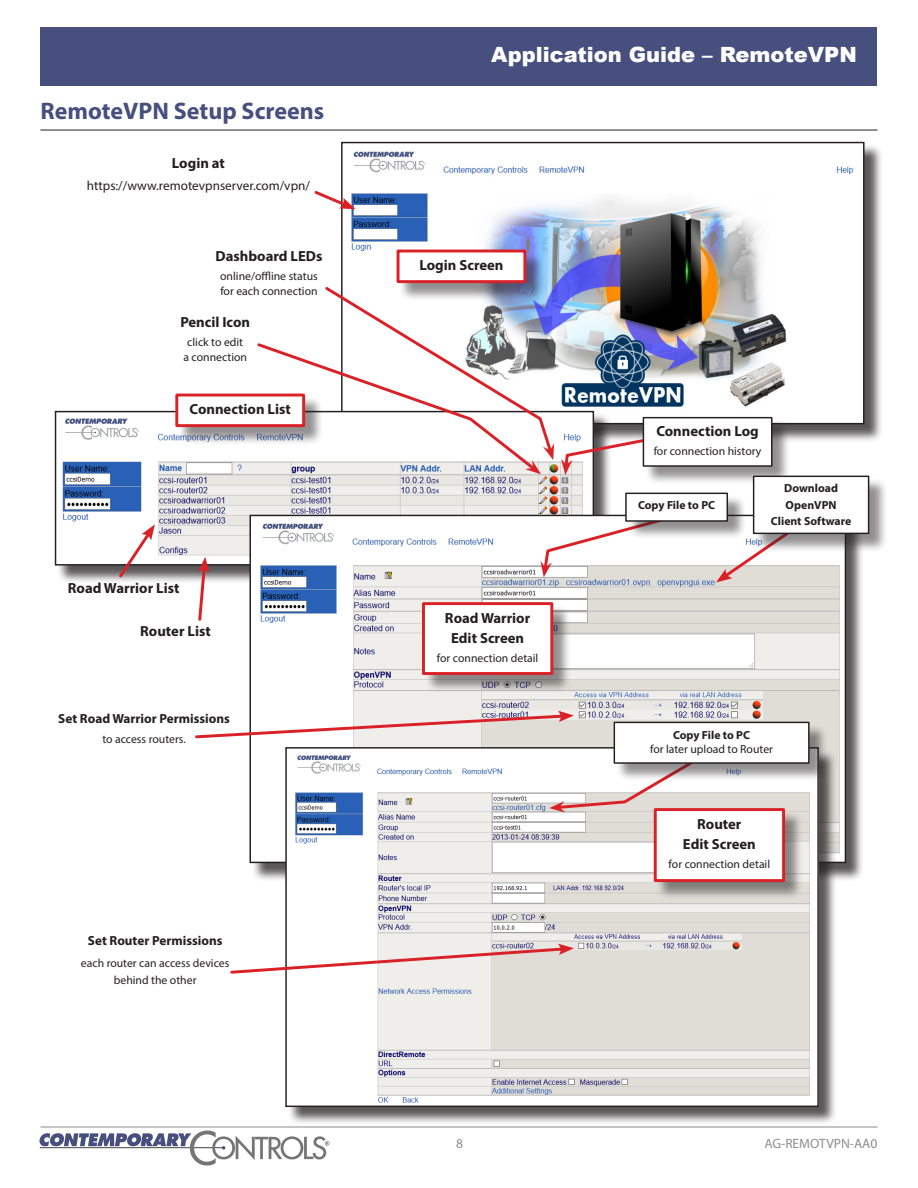
<style>
.page{position:relative;width:918px;height:1188px;background:#fff}
.page>*{position:absolute;margin:0;border:0;box-sizing:border-box;transform-origin:0 0}
.t1{font:700 24px "Myriad Pro";color:#464f7e}
.t2{font:900 21px "Arial";color:#fff}
.t3{font:700 14.7px "Myriad Pro";color:#231f20}
.t4{font:13.5px "Myriad Pro";color:#8e8e8d}
.t5{font:700 13.2px "Myriad Pro";color:#231f20}
.t6{font:13.2px "Myriad Pro";color:#231f20}
.t7{font:11.7px/17.5px "Myriad Pro";color:#231f20;text-align:center}
.t8{font:700 11.7px/16px "Myriad Pro";color:#231f20;text-align:center}
</style>
<div class="page">
<hr style="left:40px;top:1127px;width:838px;height:1px;background:#8e8d8c">
<div style="left:40px;top:27px;width:838px;height:59px;background:#464f7e"></div>
<img style="left:40px;top:1131px;width:290px;height:35px">
<div style="left:343px;top:144px;width:540px;height:299px;background:#231f20;opacity:.75"></div>
<img style="left:343px;top:144px;width:520px;height:278px">
<div style="left:57px;top:413px;width:556px;height:171px;background:#231f20;opacity:.75"></div>
<img style="left:57px;top:413px;width:535px;height:151px">
<div style="left:252px;top:517px;width:613px;height:364px;background:#231f20;opacity:.75"></div>
<img style="left:251px;top:517px;width:593px;height:344px">
<div style="left:288px;top:749px;width:549px;height:377px;background:#231f20;opacity:.75"></div>
<img style="left:287px;top:749px;width:530px;height:356px">
<svg style="left:314px;top:189px;width:42px;height:20px"></svg>
<svg style="left:255px;top:284px;width:299px;height:190px"></svg>
<svg style="left:561px;top:437px;width:82px;height:38px"></svg>
<svg style="left:549px;top:758px;width:147px;height:55px"></svg>
<svg style="left:540px;top:511px;width:145px;height:66px"></svg>
<div style="left:645px;top:419px;width:146px;height:66px;background:#231f20;opacity:.5"></div>
<div style="left:643px;top:418px;width:129px;height:48px;background:#fff"></div>
<div style="left:643px;top:417px;width:129px;height:50px;border:1px solid #231f20"></div>
<svg style="left:117px;top:524px;width:38px;height:56px"></svg>
<svg style="left:197px;top:557px;width:13px;height:64px"></svg>
<svg style="left:195px;top:711px;width:379px;height:29px"></svg>
<div style="left:424px;top:604px;width:148px;height:89px;background:#231f20;opacity:.5"></div>
<div style="left:423px;top:604px;width:129px;height:70px;background:#fff"></div>
<div style="left:422px;top:602px;width:131px;height:73px;border:3px solid #da2128"></div>
<div style="left:178px;top:396px;width:145px;height:49px;background:#231f20;opacity:.5"></div>
<div style="left:177px;top:395px;width:127px;height:31px;background:#fff"></div>
<div style="left:175px;top:394px;width:130px;height:33px;border:3px solid #da2128"></div>
<div style="left:399px;top:252px;width:146px;height:49px;background:#231f20;opacity:.5"></div>
<div style="left:398px;top:251px;width:127px;height:31px;background:#fff"></div>
<div style="left:397px;top:250px;width:129px;height:33px;border:3px solid #da2128"></div>
<div style="left:656px;top:810px;width:147px;height:91px;background:#231f20;opacity:.5"></div>
<div style="left:655px;top:810px;width:129px;height:71px;background:#fff"></div>
<div style="left:654px;top:808px;width:131px;height:74px;border:3px solid #da2128"></div>
<svg style="left:716px;top:524px;width:83px;height:58px"></svg>
<div style="left:627px;top:495px;width:119px;height:45px;background:#231f20;opacity:.5"></div>
<div style="left:626px;top:493px;width:101px;height:28px;background:#fff"></div>
<div style="left:625px;top:493px;width:103px;height:29px;border:1px solid #231f20"></div>
<div style="left:755px;top:478px;width:133px;height:74px;background:#231f20;opacity:.5"></div>
<div style="left:754px;top:476px;width:115px;height:57px;background:#fff"></div>
<div style="left:753px;top:476px;width:116px;height:58px;border:1px solid #231f20"></div>
<svg style="left:230px;top:944px;width:344px;height:31px"></svg>
<div style="left:616px;top:724px;width:212px;height:58px;background:#231f20;opacity:.5"></div>
<div style="left:614px;top:722px;width:195px;height:41px;background:#fff"></div>
<div style="left:614px;top:722px;width:196px;height:42px;border:1px solid #231f20"></div>
<hr style="left:40px;top:130px;width:838px;height:1px;background:#231f20">
<p class="t1" style="left:40px;top:96px;width:285px">RemoteVPN Setup Screens</p>
<p class="t3" style="left:172px;top:154px;width:54px">Login at</p>
<p class="t6" style="left:87px;top:177px;width:225px">https://www.remotevpnserver.com/vpn/</p>
<p class="t3" style="left:216px;top:247px;width:108px">Dashboard LEDs</p>
<p class="t7" style="left:220px;top:267px;width:99px">online/offline status</p>
<p class="t7" style="left:220px;top:282px;width:99px">for each connection</p>
<p class="t3" style="left:180px;top:313px;width:71px">Pencil Icon</p>
<p class="t7" style="left:187px;top:333px;width:57px">click to edit</p>
<p class="t7" style="left:183px;top:348px;width:65px">a connection</p>
<p class="t3" style="left:190px;top:400px;width:103px">Connection List</p>
<p class="t3" style="left:68px;top:579px;width:113px">Road Warrior List</p>
<p class="t3" style="left:140px;top:621px;width:72px">Router List</p>
<p class="t5" style="left:58px;top:710px;width:173px">Set Road Warrior Permissions</p>
<p class="t7" style="left:102px;top:730px;width:85px">to access routers.</p>
<p class="t5" style="left:88px;top:932px;width:136px">Set Router Permissions</p>
<p class="t7" style="left:81px;top:954px;width:150px">each router can access devices behind the other</p>
<h2 class="t2" style="left:491px;top:39px;width:367px">Application Guide – RemoteVPN</h2>
<p class="t3" style="left:419px;top:256px;width:86px">Login Screen</p>
<p class="t3" style="left:445px;top:608px;width:87px">Road Warrior</p>
<p class="t3" style="left:451px;top:629px;width:74px">Edit Screen</p>
<p class="t7" style="left:437px;top:649px;width:103px">for connection detail</p>
<p class="t3" style="left:656px;top:421px;width:104px">Connection Log</p>
<p class="t7" style="left:654px;top:442px;width:109px">for connection history</p>
<p class="t8" style="left:638px;top:497px;width:79px">Copy File to PC</p>
<p class="t8" style="left:771px;top:480px;width:82px">Download<br>OpenVPN<br>Client Software</p>
<p class="t8" style="left:673px;top:726px;width:79px">Copy File to PC</p>
<p class="t7" style="left:650px;top:740px;width:124px">for later upload to Router</p>
<p class="t3" style="left:697px;top:814px;width:46px">Router</p>
<p class="t3" style="left:683px;top:835px;width:74px">Edit Screen</p>
<p class="t7" style="left:669px;top:855px;width:103px">for connection detail</p>
<p class="t4" style="left:456px;top:1135px;width:8px">8</p>
<p class="t4" style="left:764px;top:1135px;width:115px">AG-REMOTVPN-AA0</p>
</div>
